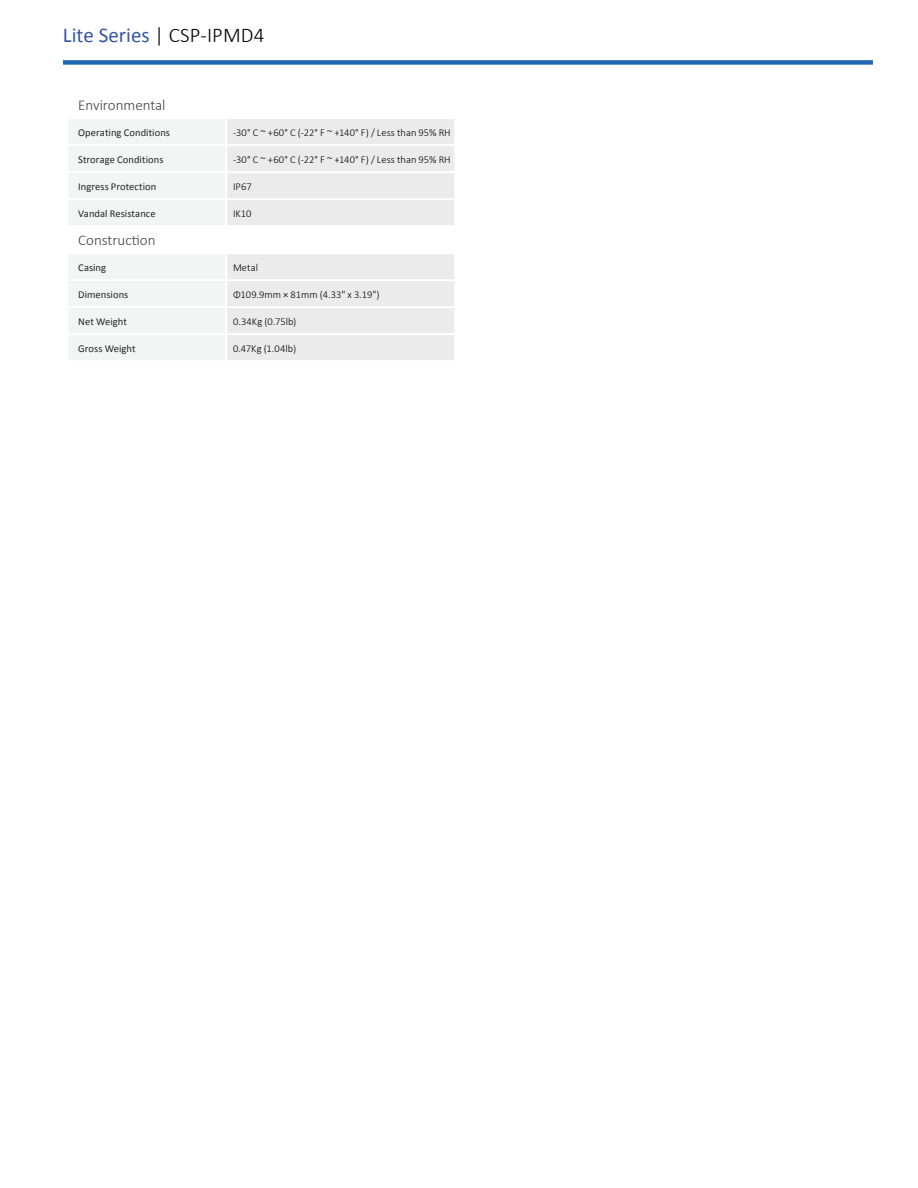
<style>
.page{position:relative;width:918px;height:1188px;background:#fff}
.page>*{position:absolute;margin:0;border:0;box-sizing:border-box;transform-origin:0 0}
.t1{font:21px "Calibri";color:#3755a6}
.t2{font:300 15px "Calibri";color:#404042}
.t3{font:300 10.5px "Calibri";letter-spacing:.005em;color:#000}
.t4{font:10.5px "Calibri";letter-spacing:.005em;color:#242324}
.s1{font-weight:300;color:#000}
</style>
<div class="page">
<svg style="left:69px;top:119px;width:156px;height:241px"></svg>
<svg style="left:227px;top:119px;width:227px;height:241px;background:#ededee"></svg>
<hr style="left:66px;top:144px;width:160px;height:2px;background:#fff">
<hr style="left:226px;top:144px;width:230px;height:2px;background:#fff">
<hr style="left:66px;top:171px;width:160px;height:2px;background:#fff">
<hr style="left:226px;top:171px;width:230px;height:2px;background:#fff">
<hr style="left:66px;top:198px;width:160px;height:2px;background:#fff">
<hr style="left:226px;top:198px;width:230px;height:2px;background:#fff">
<hr style="left:66px;top:252px;width:160px;height:2px;background:#fff">
<hr style="left:226px;top:252px;width:230px;height:2px;background:#fff">
<hr style="left:66px;top:279px;width:160px;height:2px;background:#fff">
<hr style="left:226px;top:279px;width:230px;height:2px;background:#fff">
<hr style="left:66px;top:306px;width:160px;height:2px;background:#fff">
<hr style="left:226px;top:306px;width:230px;height:2px;background:#fff">
<hr style="left:66px;top:333px;width:160px;height:2px;background:#fff">
<hr style="left:226px;top:333px;width:230px;height:2px;background:#fff">
<hr style="left:66px;top:225px;width:160px;height:2px;background:#fff">
<hr style="left:226px;top:225px;width:230px;height:2px;background:#fff">
<div style="left:63px;top:60px;width:810px;height:5px;background:#2068b3"></div>
<h1 class="t1" style="left:63px;top:21px;width:203px">Lite Series <span class="s1">| CSP-IPMD4</span></h1>
<h2 class="t2" style="left:78px;top:96px;width:89px">Environmental</h2>
<p class="t4" style="left:78px;top:125px;width:93px">Operating Conditions</p>
<p class="t3" style="left:233px;top:126px;width:219px">-30° C ~ +60° C (-22° F ~ +140° F) / Less than 95% RH</p>
<p class="t4" style="left:78px;top:152px;width:87px">Strorage Conditions</p>
<p class="t3" style="left:233px;top:153px;width:219px">-30° C ~ +60° C (-22° F ~ +140° F) / Less than 95% RH</p>
<p class="t4" style="left:78px;top:179px;width:80px">Ingress Protection</p>
<p class="t3" style="left:233px;top:180px;width:20px">IP67</p>
<p class="t4" style="left:78px;top:206px;width:79px">Vandal Resistance</p>
<p class="t3" style="left:233px;top:207px;width:20px">IK10</p>
<h2 class="t2" style="left:78px;top:231px;width:79px">Construction</h2>
<p class="t4" style="left:78px;top:260px;width:30px">Casing</p>
<p class="t3" style="left:233px;top:261px;width:27px">Metal</p>
<p class="t4" style="left:78px;top:287px;width:52px">Dimensions</p>
<p class="t3" style="left:233px;top:288px;width:148px">Φ109.9mm × 81mm (4.33" x 3.19")</p>
<p class="t4" style="left:78px;top:314px;width:50px">Net Weight</p>
<p class="t3" style="left:233px;top:315px;width:65px">0.34Kg (0.75lb)</p>
<p class="t4" style="left:78px;top:341px;width:59px">Gross Weight</p>
<p class="t3" style="left:233px;top:342px;width:65px">0.47Kg (1.04lb)</p>
</div>
